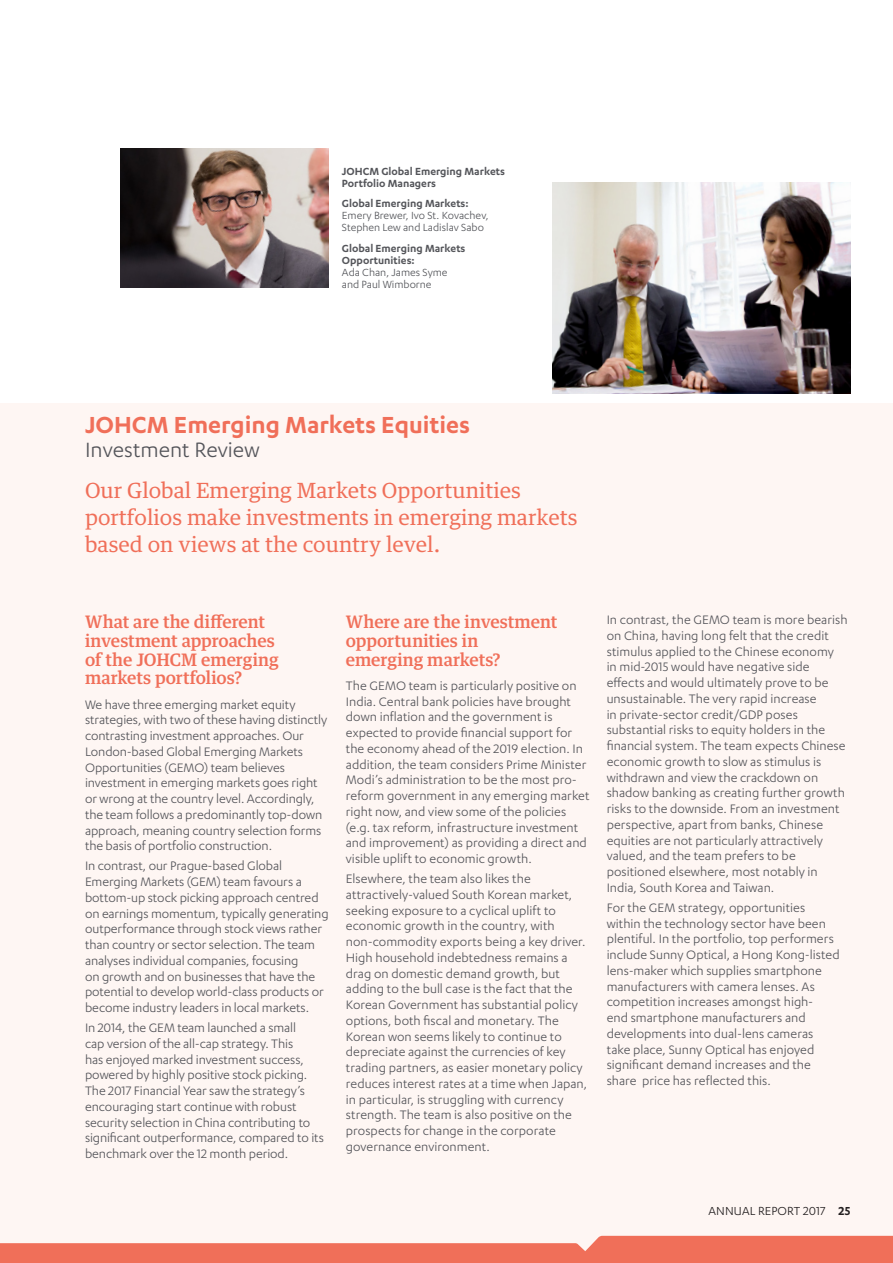
<style>
.page{position:relative;width:893px;height:1263px;background:#fff}
.page>*{position:absolute;margin:0;border:0;box-sizing:border-box;transform-origin:0 0}
.t1{font:600 27px "Karbon";color:#f06f59}
.t2{font:24px "Karbon";color:#54555a}
.BTIM_Overview{font:21px/27px "Guardian Text Egyp";color:#f06f59}
.BTIM_Overview-2{font:500 17.25px/18.8px "Guardian Text Egyp";letter-spacing:-.005em;color:#f06f59}
.Question{font:500 17.25px/18.8px "Guardian Text Egyp";letter-spacing:-.005em;color:#f06f59}
.BTIM_Body_Copy{font:14.25px/15.8px "Karbon";color:#54555a}
.t3{font:13.5px "Karbon";letter-spacing:.01em;color:#231f20}
.t4{font:600 12px/12px "Karbon";color:#54555a}
.t5{font:12px/12px "Karbon";color:#54555a}
.s1{font-weight:600}
.s2{font-weight:400}
</style>
<div class="page">
<img style="left:553px;top:182px;width:297px;height:211px">
<img style="left:120px;top:149px;width:209px;height:139px">
<div style="left:0;top:404px;width:893px;height:859px;background:#fef6f3"></div>
<svg style="left:0;top:1236px;width:893px;height:27px"></svg>
<p class="t4" style="left:342px;top:165px;width:165px">JOHCM Global Emerging Markets<br>Portfolio Managers</p>
<p class="t5" style="left:342px;top:197px;width:148px"><span class="s1">Global Emerging Markets:<br></span>Emery Brewer, Ivo St. Kovachev,<br>Stephen Lew and Ladislav Sabo</p>
<p class="t4" style="left:342px;top:242px;width:125px">Global Emerging Markets<br>Opportunities:<br><span class="s2">Ada Chan, James Syme and Paul Wimborne</span></p>
<p class="t1" style="left:85px;top:409px;width:387px">JOHCM Emerging Markets Equities</p>
<p class="t2" style="left:85px;top:436px;width:176px">Investment Review</p>
<p class="BTIM_Overview" style="left:85px;top:474px;width:494px">Our Global Emerging Markets Opportunities portfolios make investments in emerging markets based on views at the country level.</p>
<p class="BTIM_Overview-2" style="left:85px;top:611px;width:195px">What are the different investment approaches of the JOHCM emerging markets portfolios?</p>
<p class="BTIM_Body_Copy" style="left:85px;top:696px;width:244px">We have three emerging market equity strategies, with two of these having distinctly contrasting investment approaches. Our London-based Global Emerging Markets Opportunities (GEMO) team believes investment in emerging markets goes right or wrong at the country level. Accordingly, the team follows a predominantly top-down approach, meaning country selection forms the basis of portfolio construction.</p>
<p class="BTIM_Body_Copy" style="left:85px;top:858px;width:245px">In contrast, our Prague-based Global Emerging Markets (GEM) team favours a bottom-up stock picking approach centred on earnings momentum, typically generating outperformance through stock views rather than country or sector selection. The team analyses individual companies, focusing<br>on growth and on businesses that have the potential to develop world-class products or become industry leaders in local markets.</p>
<p class="BTIM_Body_Copy" style="left:85px;top:1019px;width:240px">In 2014, the GEM team launched a small<br>cap version of the all-cap strategy. This<br>has enjoyed marked investment success, powered by highly positive stock picking.<br>The 2017 Financial Year saw the strategy’s encouraging start continue with robust security selection in China contributing to significant outperformance, compared to its benchmark over the 12 month period.</p>
<p class="Question" style="left:346px;top:611px;width:213px">Where are the investment opportunities in emerging markets?</p>
<p class="BTIM_Body_Copy" style="left:346px;top:677px;width:245px">The GEMO team is particularly positive on India. Central bank policies have brought down inflation and the government is expected to provide financial support for the economy ahead of the 2019 election. In addition, the team considers Prime Minister Modi’s administration to be the most pro&shy;reform government in any emerging market right now, and view some of the policies (e.g. tax reform, infrastructure investment and improvement) as providing a direct and visible uplift to economic growth.</p>
<p class="BTIM_Body_Copy" style="left:346px;top:870px;width:243px">Elsewhere, the team also likes the attractively-valued South Korean market, seeking exposure to a cyclical uplift to economic growth in the country, with non-commodity exports being a key driver.<br>High household indebtedness remains a drag on domestic demand growth, but adding to the bull case is the fact that the Korean Government has substantial policy options, both fiscal and monetary. The Korean won seems likely to continue to depreciate against the currencies of key trading partners, as easier monetary policy reduces interest rates at a time when Japan, in particular, is struggling with currency strength. The team is also positive on the prospects for change in the corporate governance environment.</p>
<p class="BTIM_Body_Copy" style="left:607px;top:612px;width:242px">In contrast, the GEMO team is more bearish on China, having long felt that the credit stimulus applied to the Chinese economy in mid-2015 would have negative side effects and would ultimately prove to be unsustainable. The very rapid increase<br>in private-sector credit/GDP poses substantial risks to equity holders in the financial system. The team expects Chinese economic growth to slow as stimulus is withdrawn and view the crackdown on shadow banking as creating further growth risks to the downside. From an investment perspective, apart from banks, Chinese equities are not particularly attractively valued, and the team prefers to be positioned elsewhere, most notably in India, South Korea and Taiwan.</p>
<p class="BTIM_Body_Copy" style="left:607px;top:899px;width:235px">For the GEM strategy, opportunities within the technology sector have been plentiful. In the portfolio, top performers include Sunny Optical, a Hong Kong-listed lens-maker which supplies smartphone manufacturers with camera lenses. As competition increases amongst high-<br>end smartphone manufacturers and developments into dual-lens cameras take place, Sunny Optical has enjoyed significant demand increases and the share price has reflected this.</p>
<p class="t3" style="left:708px;top:1203px;width:143px">ANNUAL REPORT 2017 <span class="s1">25</span></p>
</div>
